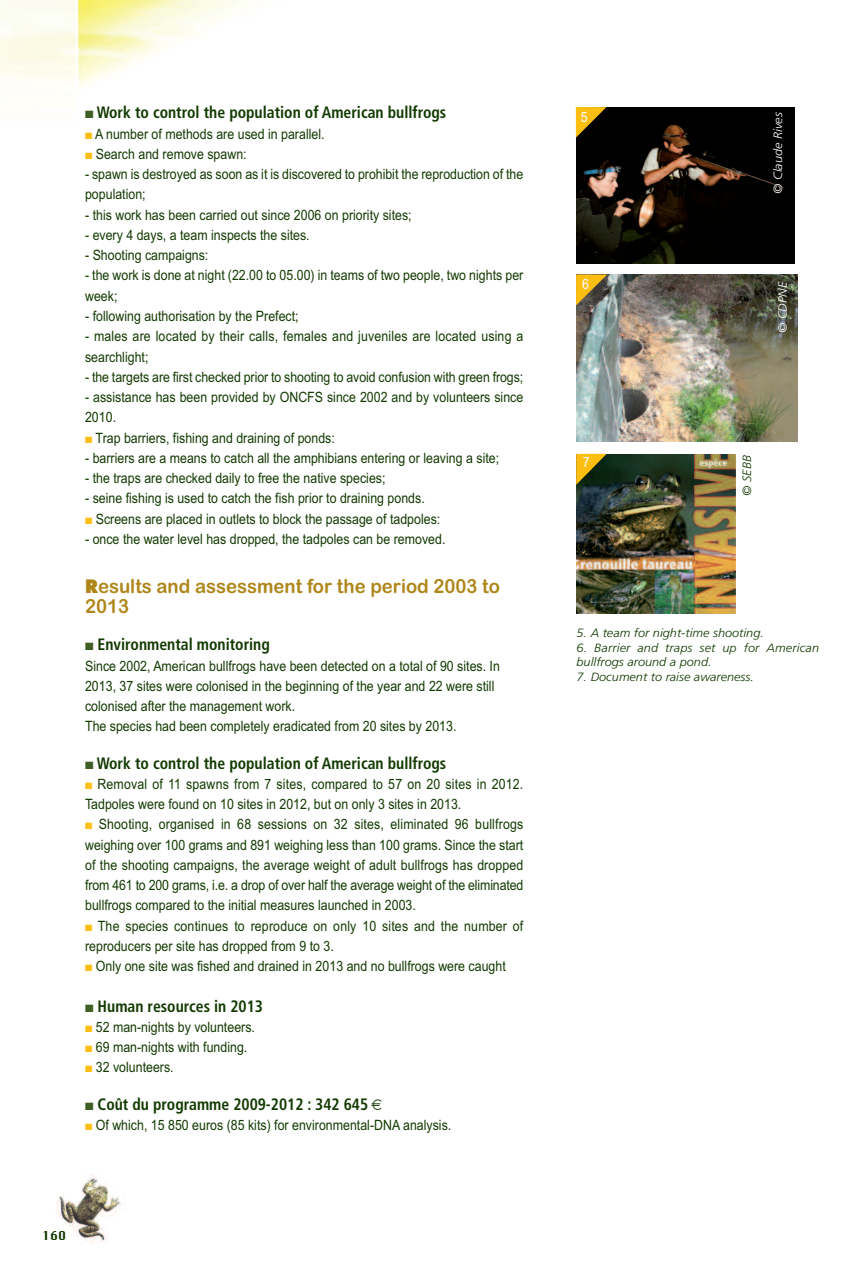
<style>
.page{position:relative;width:851px;height:1263px;background:#fff}
.page>*{position:absolute;margin:0;border:0;box-sizing:border-box;transform-origin:0 0}
.t1{font:19.5px/20.2px "Arial Rounded MT Bold";color:#ae861a;scale:.95 1}
.t2{font:700 condensed 16.5px "Frutiger";color:#123a01;scale:.95 1}
.t3{font:14.25px/20.2px "Arial Narrow";color:#123a01;scale:1.06 1}
.t4{font:14.25px "Arial Narrow";color:#fff;scale:1.06 1}
.t5{font:italic 300 12px/14.4px "Frutiger";color:#123a01;scale:1.06 1}
.t6{font:italic 300 12px "Frutiger";color:#fff;scale:1.06 1}
.t7{font:12px "Chicago FLF";color:#123a01}
.s1{color:#415f25}
.s2{color:#fdbe12}
.s3{font-family:"Futura";font-weight:800;font-size:18px}
</style>
<div class="page">
<img style="left:0;top:0;width:795px;height:152px">
<img style="left:57px;top:1174px;width:64px;height:69px">
<img style="left:576px;top:108px;width:218px;height:156px">
<svg style="left:575px;top:107px;width:31px;height:31px"></svg>
<img style="left:576px;top:275px;width:221px;height:167px">
<svg style="left:576px;top:275px;width:31px;height:30px"></svg>
<img style="left:576px;top:454px;width:159px;height:159px">
<svg style="left:576px;top:454px;width:30px;height:31px"></svg>
<p class="t2" style="left:85px;top:106px;width:381px"><span class="s1">■</span> Work to control the population of American bullfrogs</p>
<p class="t3" style="left:85px;top:124px;width:227px"><span class="s2">■</span> A number of methods are used in parallel.</p>
<p class="t3" style="left:85px;top:144px;width:154px"><span class="s2">■</span> Search and remove spawn:</p>
<p class="t3" style="left:85px;top:164px;width:415px">- spawn is destroyed as soon as it is discovered to prohibit the reproduction of the population;</p>
<p class="t3" style="left:85px;top:205px;width:309px">- this work has been carried out since 2006 on priority sites;</p>
<p class="t3" style="left:85px;top:225px;width:213px">- every 4 days, a team inspects the sites.</p>
<p class="t3" style="left:85px;top:245px;width:118px">- Shooting campaigns:</p>
<p class="t3" style="left:85px;top:265px;width:415px">- the work is done at night (22.00 to 05.00) in teams of two people, two nights per week;</p>
<p class="t3" style="left:85px;top:306px;width:203px">- following authorisation by the Prefect;</p>
<p class="t3" style="left:85px;top:326px;width:415px">- males are located by their calls, females and juveniles are located using a searchlight;</p>
<p class="t3" style="left:85px;top:367px;width:415px">- the targets are first checked prior to shooting to avoid confusion with green frogs;</p>
<p class="t3" style="left:85px;top:387px;width:415px">- assistance has been provided by ONCFS since 2002 and by volunteers since<br>2010.</p>
<p class="t3" style="left:85px;top:427px;width:237px"><span class="s2">■</span> Trap barriers, fishing and draining of ponds:</p>
<p class="t3" style="left:85px;top:448px;width:392px">- barriers are a means to catch all the amphibians entering or leaving a site;</p>
<p class="t3" style="left:85px;top:468px;width:285px">- the traps are checked daily to free the native species;</p>
<p class="t3" style="left:85px;top:488px;width:322px">- seine fishing is used to catch the fish prior to draining ponds.</p>
<p class="t3" style="left:85px;top:508px;width:336px"><span class="s2">■</span> Screens are placed in outlets to block the passage of tadpoles:</p>
<p class="t3" style="left:85px;top:529px;width:341px">- once the water level has dropped, the tadpoles can be removed.</p>
<h1 class="t1" style="left:85px;top:576px;width:438px"><span class="s3">R</span>esults and assessment for the period 2003 to<br>2013</h1>
<p class="t2" style="left:85px;top:638px;width:196px"><span class="s1">■</span> Environmental monitoring</p>
<p class="t3" style="left:85px;top:655px;width:393px">Since 2002, American bullfrogs have been detected on a total of 90 sites. In 2013, 37 sites were colonised in the beginning of the year and 22 were still colonised after the management work.<br>The species had been completely eradicated from 20 sites by 2013.</p>
<p class="t2" style="left:85px;top:756px;width:381px"><span class="s1">■</span> Work to control the population of American bullfrogs</p>
<p class="t3" style="left:85px;top:774px;width:415px"><span class="s2">■</span> Removal of 11 spawns from 7 sites, compared to 57 on 20 sites in 2012.<br>Tadpoles were found on 10 sites in 2012, but on only 3 sites in 2013.</p>
<p class="t3" style="left:85px;top:814px;width:415px;text-align:justify"><span class="s2">■</span> Shooting, organised in 68 sessions on 32 sites, eliminated 96 bullfrogs weighing over 100 grams and 891 weighing less than 100 grams. Since the start of the shooting campaigns, the average weight of adult bullfrogs has dropped from 461 to 200 grams, i.e. a drop of over half the average weight of the eliminated bullfrogs compared to the initial measures launched in 2003.</p>
<p class="t3" style="left:85px;top:915px;width:415px"><span class="s2">■</span> The species continues to reproduce on only 10 sites and the number of reproducers per site has dropped from 9 to 3.</p>
<p class="t3" style="left:85px;top:956px;width:398px"><span class="s2">■</span> Only one site was fished and drained in 2013 and no bullfrogs were caught</p>
<p class="t2" style="left:85px;top:999px;width:189px"><span class="s1">■</span> Human resources in 2013</p>
<p class="t3" style="left:85px;top:1017px;width:162px"><span class="s2">■</span> 52 man-nights by volunteers.</p>
<p class="t3" style="left:85px;top:1037px;width:155px"><span class="s2">■</span> 69 man-nights with funding.</p>
<p class="t3" style="left:85px;top:1057px;width:85px"><span class="s2">■</span> 32 volunteers.</p>
<p class="t2" style="left:85px;top:1097px;width:299px"><span class="s1">■</span> Coût du programme 2009-2012 : 342 645</p>
<p class="t3" style="left:85px;top:1115px;width:347px"><span class="s2">■</span> Of which, 15 850 euros (85 kits) for environmental-DNA analysis.</p>
<p class="t7" style="left:42px;top:1228px;width:26px">160</p>
<p class="t4" style="left:580px;top:109px;width:8px">5</p>
<p class="t6" style="left:773px;top:194px;width:79px;rotate:-90deg">© Claude Rives</p>
<p class="t4" style="left:582px;top:276px;width:8px">6</p>
<p class="t4" style="left:582px;top:454px;width:8px">7</p>
<p class="t6" style="left:777px;top:333px;width:50px;rotate:-90deg">© CDPNE</p>
<p class="t5" style="left:740px;top:496px;width:40px;rotate:-90deg">© SEBB</p>
<p class="t5" style="left:576px;top:627px;width:178px">5. A team for night-time shooting.</p>
<p class="t5" style="left:576px;top:641px;width:230px">6. Barrier and traps set up for American bullfrogs around a pond.</p>
<p class="t5" style="left:576px;top:670px;width:169px">7. Document to raise awareness.</p>
</div>
